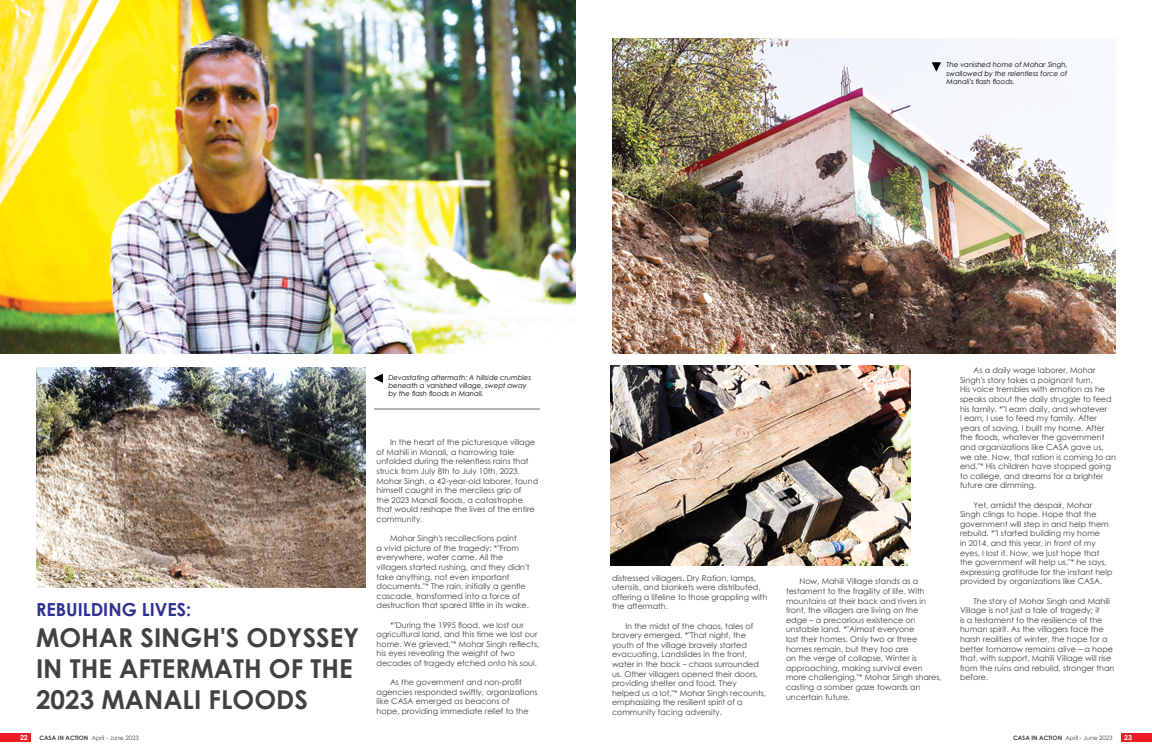
<style>
.page{position:relative;width:1152px;height:756px;background:#fff}
.page>*{position:absolute;margin:0;border:0;box-sizing:border-box;transform-origin:0 0}
.t1{font:700 26px/31.2px "Century Gothic";color:#414042}
.t2{font:700 18px "Century Gothic";color:#2e3092}
.t3{font:8px/9.6px "Century Gothic";color:#414042}
.t4{font:italic 7px/8.4px "Century Gothic";color:#000}
.t5{font:700 7px "Century Gothic";color:#fff}
.t6{font:6px "Century Gothic";color:#414042}
.s1{font-weight:700}
</style>
<div class="page">
<div style="left:1122px;top:734px;width:30px;height:8px;background:#ed1d24"></div>
<div style="left:0;top:734px;width:30px;height:8px;background:#ed1d24"></div>
<img style="left:612px;top:38px;width:504px;height:316px">
<img style="left:0;top:0;width:576px;height:354px">
<img style="left:36px;top:367px;width:330px;height:220px">
<svg style="left:373px;top:374px;width:10px;height:9px"></svg>
<hr style="left:374px;top:408px;width:166px;height:2px;background:#000">
<svg style="left:932px;top:62px;width:9px;height:10px"></svg>
<img style="left:611px;top:366px;width:300px;height:200px">
<p class="t4" style="left:947px;top:60px;width:123px;text-align:justify">The vanished home of Mohar Singh, swallowed by the relentless force of Manali's flash floods.</p>
<h2 class="t2" style="left:36px;top:596px;width:157px">REBUILDING LIVES:</h2>
<h1 class="t1" style="left:36px;top:621px;width:325px">MOHAR SINGH'S ODYSSEY<br>IN THE AFTERMATH OF THE<br>2023 MANALI FLOODS</h1>
<p class="t4" style="left:388px;top:373px;width:144px">Devastating aftermath: A hillside crumbles beneath a vanished village, swept away by the flash floods in Manali.</p>
<p class="t3" style="left:377px;top:437px;width:163px;text-indent:13px">In the heart of the picturesque village of Mahili in Manali, a harrowing tale unfolded during the relentless rains that struck from July 8th to July 10th, 2023.<br>Mohar Singh, a 42-year-old laborer, found himself caught in the merciless grip of<br>the 2023 Manali floods, a catastrophe that would reshape the lives of the entire community.</p>
<p class="t3" style="left:377px;top:533px;width:154px;text-indent:13px">Mohar Singh's recollections paint<br>a vivid picture of the tragedy: *"From everywhere, water came. All the villagers started rushing, and they didn't take anything, not even important documents."* The rain, initially a gentle cascade, transformed into a force of destruction that spared little in its wake.</p>
<p class="t3" style="left:377px;top:620px;width:164px;text-indent:13px">*"During the 1995 flood, we lost our agricultural land, and this time we lost our home. We grieved,"* Mohar Singh reflects, his eyes revealing the weight of two decades of tragedy etched onto his soul.</p>
<p class="t3" style="left:377px;top:677px;width:163px;text-indent:13px">As the government and non-profit agencies responded swiftly, organizations like CASA emerged as beacons of<br>hope, providing immediate relief to the</p>
<p class="t3" style="left:612px;top:573px;width:157px">distressed villagers. Dry Ration, lamps, utensils, and blankets were distributed, offering a lifeline to those grappling with the aftermath.</p>
<p class="t3" style="left:612px;top:621px;width:156px;text-indent:13px">In the midst of the chaos, tales of bravery emerged. *"That night, the youth of the village bravely started evacuating. Landslides in the front, water in the back – chaos surrounded us. Other villagers opened their doors, providing shelter and food. They helped us a lot,"* Mohar Singh recounts, emphasizing the resilient spirit of a community facing adversity.</p>
<p class="t3" style="left:786px;top:577px;width:157px;text-indent:13px">Now, Mahili Village stands as a testament to the fragility of life. With mountains at their back and rivers in front, the villagers are living on the<br>edge – a precarious existence on unstable land. *"Almost everyone<br>lost their homes. Only two or three homes remain, but they too are<br>on the verge of collapse. Winter is approaching, making survival even more challenging,"* Mohar Singh shares, casting a somber gaze towards an uncertain future.</p>
<p class="t3" style="left:960px;top:365px;width:158px;text-indent:13px">As a daily wage laborer, Mohar Singh's story takes a poignant turn.<br>His voice trembles with emotion as he speaks about the daily struggle to feed his family. *"I earn daily, and whatever<br>I earn, I use to feed my family. After years of saving, I built my home. After the floods, whatever the government and organizations like CASA gave us, we ate. Now, that ration is coming to an end."* His children have stopped going to college, and dreams for a brighter future are dimming.</p>
<p class="t3" style="left:960px;top:500px;width:154px;text-indent:13px">Yet, amidst the despair, Mohar Singh clings to hope. Hope that the government will step in and help them rebuild. *"I started building my home<br>in 2014, and this year, in front of my eyes, I lost it. Now, we just hope that the government will help us,"* he says, expressing gratitude for the instant help provided by organizations like CASA.</p>
<p class="t3" style="left:960px;top:596px;width:156px;text-indent:13px">The story of Mohar Singh and Mahili Village is not just a tale of tragedy; it<br>is a testament to the resilience of the human spirit. As the villagers face the harsh realities of winter, the hope for a better tomorrow remains alive – a hope that, with support, Mahili Village will rise from the ruins and rebuild, stronger than before.</p>
<p class="t5" style="left:20px;top:733px;width:9px">22</p>
<p class="t6" style="left:39px;top:734px;width:101px"><span class="s1">CASA IN ACTION</span> April - June 2023</p>
<p class="t6" style="left:1013px;top:734px;width:101px"><span class="s1">CASA IN ACTION</span> April - June 2023</p>
<p class="t5" style="left:1124px;top:733px;width:9px">23</p>
</div>
